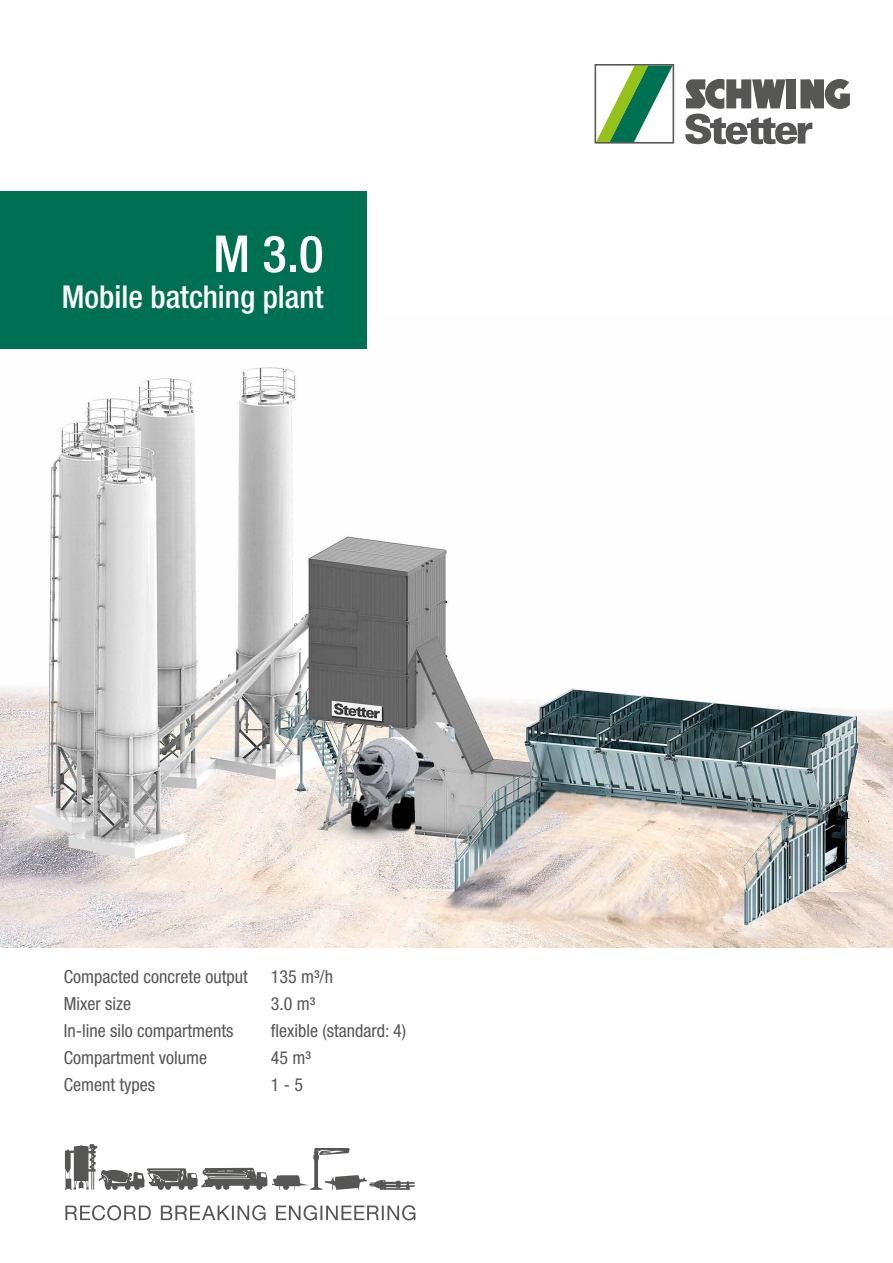
<style>
.page{position:relative;width:893px;height:1263px;background:#fff}
.page>*{position:absolute;margin:0;border:0;box-sizing:border-box;transform-origin:0 0}
.t1{font:500 condensed 51px "Helvetica Neue LT";color:#fff}
.t2{font:500 condensed 31.5px "Helvetica Neue LT";color:#fff}
.t3{font:condensed 18px "Helvetica Neue LT";color:#565655}
</style>
<div class="page">
<svg style="left:65px;top:1144px;width:350px;height:46px"></svg>
<svg style="left:65px;top:1205px;width:350px;height:15px"></svg>
<svg style="left:685px;top:79px;width:165px;height:65px"></svg>
<svg style="left:595px;top:64px;width:79px;height:80px"></svg>
<img style="left:0;top:316px;width:893px;height:631px">
<div style="left:0;top:191px;width:366px;height:158px;background:#007053"></div>
<h1 class="t1" style="left:213px;top:223px;width:112px">M 3.0</h1>
<h2 class="t2" style="left:62px;top:278px;width:263px">Mobile batching plant</h2>
<p class="t3" style="left:64px;top:966px;width:185px">Compacted concrete output</p>
<p class="t3" style="left:271px;top:966px;width:64px">135 m³/h</p>
<p class="t3" style="left:64px;top:993px;width:69px">Mixer size</p>
<p class="t3" style="left:271px;top:993px;width:46px">3.0 m³</p>
<p class="t3" style="left:64px;top:1020px;width:171px">In-line silo compartments</p>
<p class="t3" style="left:271px;top:1020px;width:137px">flexible (standard: 4)</p>
<p class="t3" style="left:64px;top:1047px;width:145px">Compartment volume</p>
<p class="t3" style="left:271px;top:1047px;width:42px">45 m³</p>
<p class="t3" style="left:64px;top:1074px;width:93px">Cement types</p>
<p class="t3" style="left:271px;top:1074px;width:34px">1 - 5</p>
</div>
